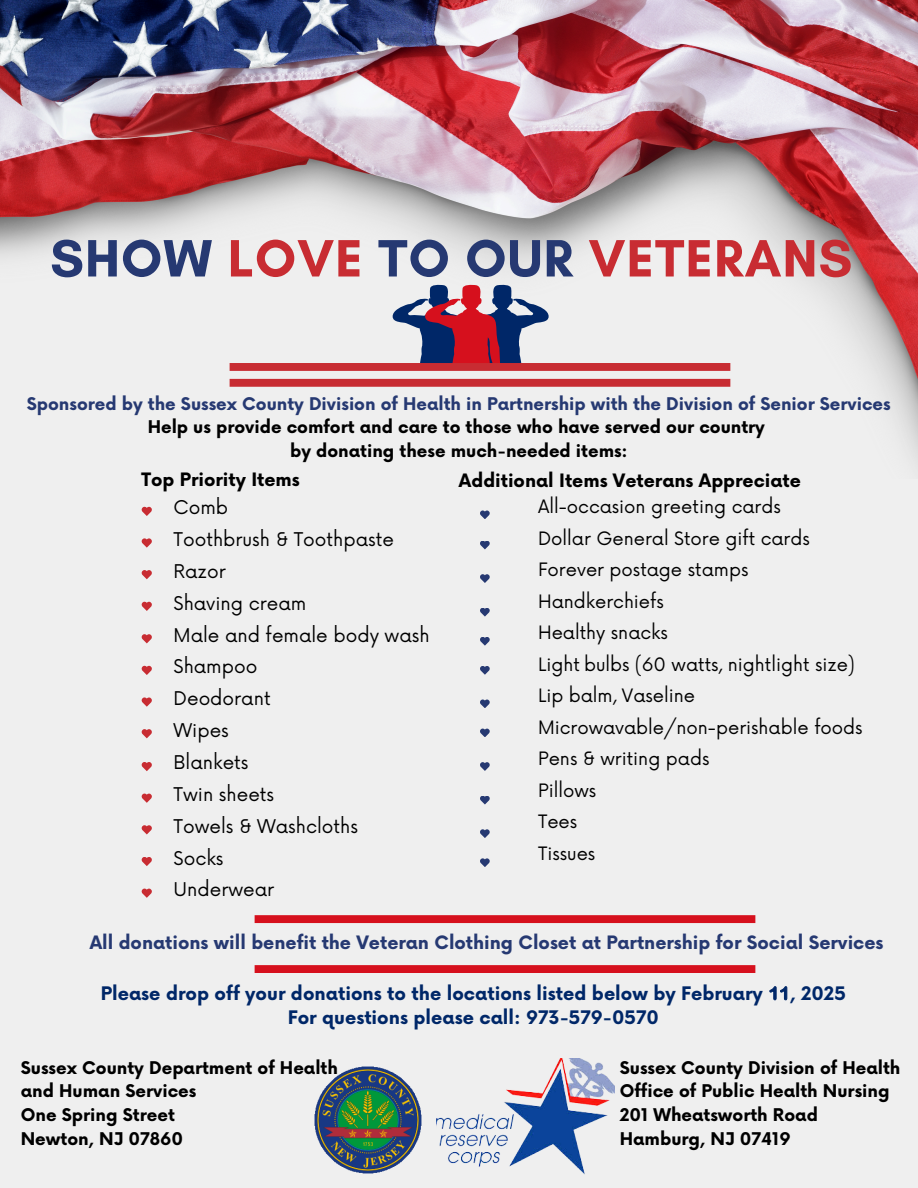
<style>
.page{position:relative;width:918px;height:1188px;background:#efefef}
.page>*{position:absolute;margin:0;border:0;box-sizing:border-box;transform-origin:0 0}
.t1{font:700 53.55px "Glacial Indifference";letter-spacing:.02em;color:#c82c32}
.t2{font:18.45px "Now";color:#000}
.t3{font:700 18.15px/24.8px "Now";color:#002768;text-align:center}
.t4{font:18px/31.5px "Now";color:#000}
.t5{font:700 18px "Now";color:#263972}
.t6{font:700 18px "Now";color:#000}
.t7{font:700 17.1px/23.5px "Now";color:#000}
.s1{color:#263972}
.s2{font-family:"Arial Rounded MT Bold";font-weight:400;font-size:18px}
</style>
<div class="page">
<img style="left:0;top:0;width:918px;height:462px">
<svg style="left:392px;top:284px;width:157px;height:79px"></svg>
<svg style="left:142px;top:507px;width:10px;height:9px"></svg>
<svg style="left:142px;top:538px;width:10px;height:10px"></svg>
<svg style="left:142px;top:570px;width:10px;height:9px"></svg>
<svg style="left:142px;top:602px;width:10px;height:9px"></svg>
<svg style="left:142px;top:634px;width:10px;height:9px"></svg>
<svg style="left:142px;top:666px;width:10px;height:9px"></svg>
<svg style="left:142px;top:697px;width:10px;height:10px"></svg>
<svg style="left:142px;top:729px;width:10px;height:9px"></svg>
<svg style="left:142px;top:762px;width:10px;height:9px"></svg>
<svg style="left:142px;top:794px;width:10px;height:9px"></svg>
<svg style="left:142px;top:825px;width:10px;height:9px"></svg>
<svg style="left:142px;top:857px;width:10px;height:9px"></svg>
<svg style="left:142px;top:889px;width:10px;height:9px"></svg>
<svg style="left:480px;top:510px;width:10px;height:9px"></svg>
<svg style="left:480px;top:541px;width:10px;height:8px"></svg>
<svg style="left:480px;top:574px;width:10px;height:9px"></svg>
<svg style="left:480px;top:608px;width:10px;height:9px"></svg>
<svg style="left:480px;top:637px;width:10px;height:9px"></svg>
<svg style="left:480px;top:666px;width:10px;height:9px"></svg>
<svg style="left:480px;top:699px;width:10px;height:9px"></svg>
<svg style="left:480px;top:729px;width:10px;height:8px"></svg>
<svg style="left:480px;top:762px;width:10px;height:9px"></svg>
<svg style="left:480px;top:796px;width:10px;height:9px"></svg>
<svg style="left:480px;top:829px;width:10px;height:9px"></svg>
<svg style="left:480px;top:858px;width:10px;height:9px"></svg>
<img style="left:315px;top:1067px;width:106px;height:106px">
<div style="left:230px;top:363px;width:500px;height:8px;background:#c82c32"></div>
<div style="left:230px;top:379px;width:500px;height:8px;background:#c82c32"></div>
<div style="left:255px;top:965px;width:500px;height:8px;background:#d6101d"></div>
<div style="left:255px;top:915px;width:500px;height:8px;background:#d6101d"></div>
<img style="left:436px;top:1059px;width:179px;height:116px">
<p class="t1" style="left:50px;top:226px;width:804px"><span class="s1">SHOW</span> LOVE <span class="s1">TO OUR</span> VETERANS</p>
<p class="t7" style="left:27px;top:393px;width:865px;text-align:center"><span class="s1">Sponsored by the Sussex County Division of Health in Partnership with the Division of Senior Services<br></span>Help us provide comfort and care to those who have served our country<br>by donating these much-needed items:</p>
<p class="t4" style="left:538px;top:492px;width:326px">All-occasion greeting cards<br>Dollar General Store gift cards<br>Forever postage stamps<br>Handkerchiefs<br>Healthy snacks<br>Light bulbs (60 watts, nightlight size)<br>Lip balm, Vaseline<br>Microwavable/non-perishable foods<br>Pens &amp; writing pads<br>Pillows<br>Tees<br>Tissues</p>
<p class="t6" style="left:142px;top:470px;width:160px">Top Priority Items</p>
<p class="t6" style="left:459px;top:471px;width:343px">Additional Items Veterans Appreciate</p>
<p class="t2" style="left:174px;top:497px;width:56px">Comb</p>
<h1 class="t2" style="left:174px;top:529px;width:222px">Toothbrush &amp; Toothpaste</h1>
<p class="t2" style="left:174px;top:561px;width:54px">Razor</p>
<p class="t2" style="left:174px;top:593px;width:134px">Shaving cream</p>
<p class="t2" style="left:174px;top:625px;width:258px">Male and female body wash</p>
<h2 class="t2" style="left:174px;top:656px;width:85px">Shampoo</h2>
<h2 class="t2" style="left:174px;top:688px;width:99px">Deodorant</h2>
<h2 class="t2" style="left:174px;top:720px;width:57px">Wipes</h2>
<p class="t2" style="left:174px;top:752px;width:76px">Blankets</p>
<p class="t2" style="left:174px;top:784px;width:102px">Twin sheets</p>
<p class="t2" style="left:174px;top:816px;width:186px">Towels &amp; Washcloths</p>
<p class="t2" style="left:174px;top:848px;width:51px">Socks</p>
<p class="t2" style="left:174px;top:879px;width:102px">Underwear</p>
<p class="t5" style="left:90px;top:933px;width:795px">All donations will benefit the Veteran Clothing Closet at Partnership for Social Services</p>
<p class="t3" style="left:101px;top:982px;width:747px">Please drop off your donations to the locations listed below by February <span class="s2">11</span>, 2025<br>For questions please call: 973-579-0570</p>
<p class="t7" style="left:21px;top:1057px;width:319px">Sussex County Department of Health and Human Services<br>One Spring Street<br>Newton, NJ 07860</p>
<p class="t7" style="left:620px;top:1057px;width:282px">Sussex County Division of Health<br>Office of Public Health Nursing<br>201 Wheatsworth Road<br>Hamburg, NJ 07419</p>
</div>
